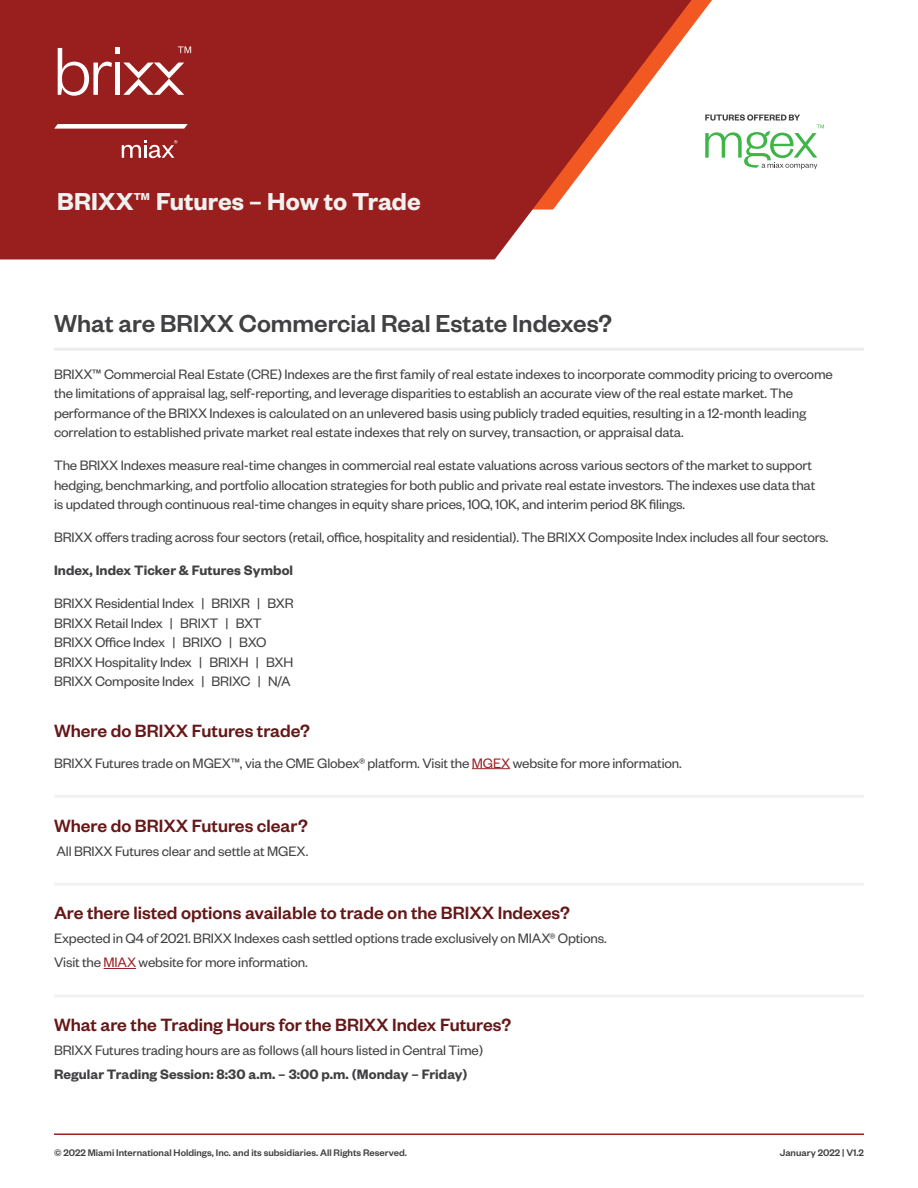
<style>
.page{position:relative;width:918px;height:1188px;background:#fff}
.page>*{position:absolute;margin:0;border:0;box-sizing:border-box;transform-origin:0 0}
.t1{font:500 27px "Founders Grotesk";color:#414042}
.t2{font:600 27px "Founders Grotesk";color:#f1f2f0}
.First_H3__no_line{font:500 19.5px "Founders Grotesk";color:#661717}
.Body_-_paragraph___l{font:15px/19.5px "Founders Grotesk";letter-spacing:-.01em;color:#414042}
.Body{font:15px/24px "Founders Grotesk";letter-spacing:-.01em;color:#414042}
.Body_-_paragraph___l-2{font:600 15px "Founders Grotesk";letter-spacing:.005em;color:#414042}
.t3{font:500 10.5px "Founders Grotesk";color:#414042}
.s1{font-weight:500}
.s2{color:#9b2121}
.s3{font-weight:600}
</style>
<div class="page">
<svg style="left:0;top:0;width:692px;height:259px;background:#a73c3b"></svg>
<svg style="left:54px;top:124px;width:134px;height:5px"></svg>
<svg style="left:122px;top:140px;width:55px;height:18px"></svg>
<svg style="left:58px;top:47px;width:133px;height:49px"></svg>
<hr style="left:54px;top:1133px;width:810px;height:2px;background:#9b2121">
<svg style="left:705px;top:114px;width:119px;height:55px"></svg>
<hr style="left:54px;top:348px;width:810px;height:3px;background:#ececec">
<hr style="left:472px;top:768px;width:38px;height:1px;background:#9b2121">
<hr style="left:54px;top:795px;width:810px;height:3px;background:#f1f2f0">
<hr style="left:54px;top:883px;width:810px;height:3px;background:#f1f2f0">
<hr style="left:104px;top:968px;width:32px;height:1px;background:#9b2121">
<hr style="left:54px;top:995px;width:810px;height:3px;background:#f1f2f0">
<h1 class="t2" style="left:57px;top:185px;width:365px">BRIXX<span class="s1">™</span> Futures – How to Trade</h1>
<h2 class="t1" style="left:54px;top:307px;width:560px">What are BRIXX Commercial Real Estate Indexes?</h2>
<p class="Body_-_paragraph___l" style="left:54px;top:364px;width:780px">BRIXX™ Commercial Real Estate (CRE) Indexes are the first family of real estate indexes to incorporate commodity pricing to overcome the limitations of appraisal lag, self-reporting, and leverage disparities to establish an accurate view of the real estate market. The performance of the BRIXX Indexes is calculated on an unlevered basis using publicly traded equities, resulting in a 12-month leading correlation to established private market real estate indexes that rely on survey, transaction, or appraisal data.</p>
<p class="Body_-_paragraph___l" style="left:54px;top:455px;width:763px">The BRIXX Indexes measure real-time changes in commercial real estate valuations across various sectors of the market to support hedging, benchmarking, and portfolio allocation strategies for both public and private real estate investors. The indexes use data that is updated through continuous real-time changes in equity share prices, 10Q, 10K, and interim period 8K filings.</p>
<p class="Body_-_paragraph___l" style="left:54px;top:527px;width:776px">BRIXX offers trading across four sectors (retail, office, hospitality and residential). The BRIXX Composite Index includes all four sectors.</p>
<p class="Body_-_paragraph___l-2" style="left:54px;top:561px;width:241px">Index, Index Ticker &amp; Futures Symbol</p>
<p class="Body_-_paragraph___l" style="left:54px;top:593px;width:241px">BRIXX Residential Index | BRIXR | BXR BRIXX Retail Index | BRIXT | BXT BRIXX Office Index | BRIXO | BXO BRIXX Hospitality Index | BRIXH | BXH BRIXX Composite Index | BRIXC | N/A</p>
<p class="First_H3__no_line" style="left:54px;top:718px;width:257px">Where do BRIXX Futures trade?</p>
<p class="Body" style="left:54px;top:750px;width:629px">BRIXX Futures trade on MGEX™, via the CME Globex® platform. Visit the <span class="s2">MGEX</span> website for more information.</p>
<h3 class="First_H3__no_line" style="left:54px;top:813px;width:255px">Where do BRIXX Futures clear?</h3>
<p class="Body" style="left:57px;top:838px;width:253px">All BRIXX Futures clear and settle at MGEX.</p>
<h3 class="First_H3__no_line" style="left:54px;top:901px;width:518px">Are there listed options available to trade on the BRIXX Indexes?</h3>
<p class="Body" style="left:54px;top:926px;width:554px">Expected in Q4 of 2021. BRIXX Indexes cash settled options trade exclusively on MIAX® Options.<br>Visit the <span class="s2">MIAX</span> website for more information.</p>
<h3 class="First_H3__no_line" style="left:54px;top:1013px;width:459px">What are the Trading Hours for the BRIXX Index Futures?</h3>
<p class="Body" style="left:54px;top:1038px;width:431px">BRIXX Futures trading hours are as follows (all hours listed in Central Time)<br><span class="s3">Regular Trading Session: 8:30 a.m. – 3:00 p.m. (Monday – Friday)</span></p>
<p class="t3" style="left:54px;top:1146px;width:354px">© 2022 Miami International Holdings, Inc. and its subsidiaries. All Rights Reserved.</p>
<p class="t3" style="left:780px;top:1146px;width:86px">January 2022 | V1.2</p>
</div>
